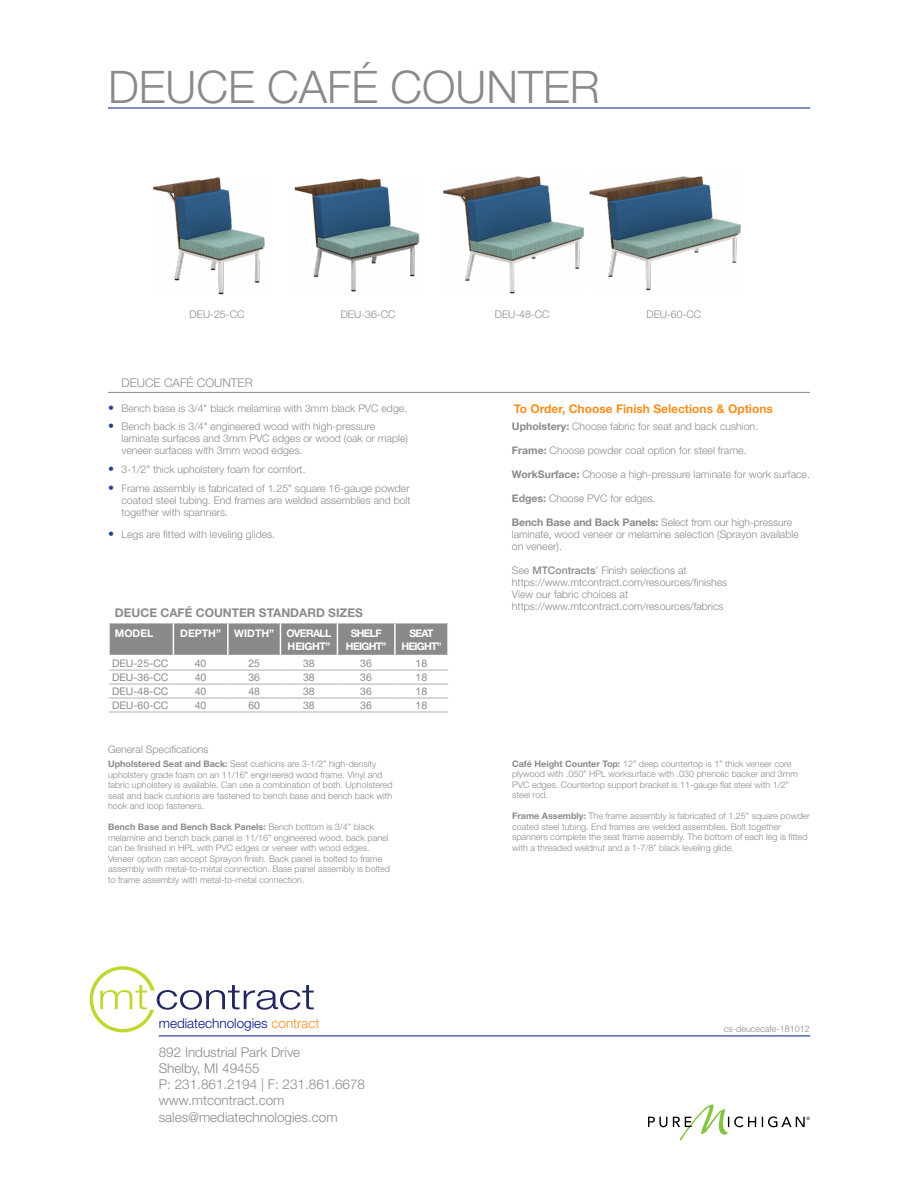
<style>
.page{position:relative;width:918px;height:1188px;background:#fff}
.page>*{position:absolute;margin:0;border:0;box-sizing:border-box;transform-origin:0 0}
.t1{font:300 45px "Helvetica Neue LT Std";color:#8a8a8d}
.t2{font:300 13.5px/16.2px "Helvetica Neue LT Std";color:#8a8a8d}
.t3{font:300 13.5px "Helvetica Neue LT Std";color:#001589}
.t4{font:700 12px "Helvetica Neue LT Std";color:#f78f1e}
.t5{font:700 12px "Helvetica Neue LT Std";color:#8a8a8d}
.t6{font:300 12px "Helvetica Neue LT Std";color:#8a8a8d}
.t7{font:300 10.5px/12px "Helvetica Neue LT Std";color:#8a8a8d}
.t8{font:10.5px "Helvetica Neue LT Std";color:#8a8a8d}
.t9{font:700 10.5px/12.6px "Helvetica Neue LT Std";letter-spacing:-.06em;color:#fff}
.t10{font:700 10.5px/12.6px "Helvetica Neue LT Std";letter-spacing:-.04em;color:#fff}
.t11{font:300 9px/10.5px "Helvetica Neue LT Std";color:#8a8a8d}
.t12{font:4.5px "Helvetica Neue";color:#000}
.s1{font-size:12px;color:#25408f}
.s2{font-weight:700}
.s3{color:#f78f1e}
.s4{font-weight:500}
</style>
<div class="page">
<svg style="left:90px;top:966px;width:224px;height:66px"></svg>
<hr style="left:108px;top:108px;width:702px;height:1px;background:#001589">
<svg style="left:648px;top:1104px;width:157px;height:36px"></svg>
<hr style="left:159px;top:1036px;width:651px;height:1px;background:#001589">
<hr style="left:108px;top:392px;width:702px;height:1px;background:#8a8a8d">
<img style="left:294px;top:178px;width:126px;height:114px">
<img style="left:152px;top:177px;width:113px;height:118px">
<img style="left:443px;top:176px;width:141px;height:118px">
<img style="left:590px;top:176px;width:151px;height:115px">
<svg style="left:110px;top:623px;width:337px;height:32px;background:#8c8c8f"></svg>
<hr style="left:173px;top:623px;width:1px;height:32px;background:#fff">
<hr style="left:227px;top:623px;width:2px;height:32px;background:#fff">
<hr style="left:280px;top:623px;width:1px;height:32px;background:#fff">
<hr style="left:337px;top:623px;width:1px;height:32px;background:#fff">
<hr style="left:394px;top:623px;width:2px;height:32px;background:#fff">
<hr style="left:109px;top:670px;width:64px;height:1px;background:#adafb2">
<hr style="left:173px;top:670px;width:55px;height:1px;background:#adafb2">
<hr style="left:228px;top:670px;width:52px;height:1px;background:#adafb2">
<hr style="left:280px;top:670px;width:57px;height:1px;background:#adafb2">
<hr style="left:337px;top:670px;width:58px;height:1px;background:#adafb2">
<hr style="left:395px;top:670px;width:53px;height:1px;background:#adafb2">
<hr style="left:109px;top:684px;width:64px;height:1px;background:#adafb2">
<hr style="left:173px;top:684px;width:55px;height:1px;background:#adafb2">
<hr style="left:228px;top:684px;width:52px;height:1px;background:#adafb2">
<hr style="left:280px;top:684px;width:57px;height:1px;background:#adafb2">
<hr style="left:337px;top:684px;width:58px;height:1px;background:#adafb2">
<hr style="left:395px;top:684px;width:53px;height:1px;background:#adafb2">
<hr style="left:109px;top:698px;width:64px;height:1px;background:#adafb2">
<hr style="left:173px;top:698px;width:55px;height:1px;background:#adafb2">
<hr style="left:228px;top:698px;width:52px;height:1px;background:#adafb2">
<hr style="left:280px;top:698px;width:57px;height:1px;background:#adafb2">
<hr style="left:337px;top:698px;width:58px;height:1px;background:#adafb2">
<hr style="left:395px;top:698px;width:53px;height:1px;background:#adafb2">
<hr style="left:109px;top:712px;width:64px;height:1px;background:#adafb2">
<hr style="left:173px;top:712px;width:55px;height:1px;background:#adafb2">
<hr style="left:228px;top:712px;width:52px;height:1px;background:#adafb2">
<hr style="left:280px;top:712px;width:57px;height:1px;background:#adafb2">
<hr style="left:337px;top:712px;width:58px;height:1px;background:#adafb2">
<hr style="left:395px;top:712px;width:53px;height:1px;background:#adafb2">
<h1 class="t1" style="left:108px;top:60px;width:493px">DEUCE CAFÉ COUNTER</h1>
<p class="t7" style="left:190px;top:308px;width:56px">DEU-25-CC</p>
<p class="t7" style="left:341px;top:308px;width:56px">DEU-36-CC</p>
<p class="t7" style="left:495px;top:308px;width:56px">DEU-48-CC</p>
<p class="t7" style="left:646px;top:308px;width:56px">DEU-60-CC</p>
<h3 class="t6" style="left:122px;top:375px;width:133px">DEUCE CAFÉ COUNTER</h3>
<p class="t7" style="left:108px;top:402px;width:301px"><span class="s1">•</span> Bench base is 3/4" black melamine with 3mm black PVC edge.</p>
<p class="t7" style="left:122px;top:420px;width:288px;text-indent:-14px"><span class="s1">•</span> Bench back is 3/4" engineered wood with high-pressure laminate surfaces and 3mm PVC edges or wood (oak or maple) veneer surfaces with 3mm wood edges.</p>
<p class="t7" style="left:108px;top:463px;width:199px"><span class="s1">•</span> 3-1/2" thick upholstery foam for comfort.</p>
<p class="t7" style="left:122px;top:482px;width:291px;text-align:justify;text-indent:-14px"><span class="s1">•</span> Frame assembly is fabricated of 1.25" square 16-gauge powder coated steel tubing. End frames are welded assemblies and bolt together with spanners.</p>
<p class="t7" style="left:108px;top:528px;width:169px"><span class="s1">•</span> Legs are fitted with leveling glides.</p>
<h3 class="t5" style="left:115px;top:606px;width:162px">DEUCE CAFÉ COUNTER Standard</h3>
<h3 class="t5" style="left:328px;top:606px;width:28px">Sizes</h3>
<p class="t9" style="left:115px;top:627px;width:40px">MODEL</p>
<p class="t9" style="left:180px;top:627px;width:16px">Dept</p>
<p class="t9" style="left:208px;top:627px;width:14px">h”</p>
<p class="t10" style="left:288px;top:627px;width:44px;text-indent:-53px">width” overall<br>Height”</p>
<p class="t9" style="left:346px;top:627px;width:42px;text-indent:5px">Shelf height”</p>
<p class="t9" style="left:401px;top:627px;width:42px;text-indent:8px">seat height”</p>
<p class="t8" style="left:112px;top:657px;width:58px">DEU-25-CC</p>
<p class="t8" style="left:195px;top:657px;width:13px">40</p>
<p class="t8" style="left:248px;top:657px;width:13px">25</p>
<p class="t8" style="left:303px;top:657px;width:13px">38</p>
<p class="t8" style="left:360px;top:657px;width:13px">36</p>
<p class="t8" style="left:416px;top:657px;width:13px">18</p>
<p class="t8" style="left:112px;top:671px;width:58px">DEU-36-CC</p>
<p class="t8" style="left:195px;top:671px;width:13px">40</p>
<p class="t8" style="left:248px;top:671px;width:13px">36</p>
<p class="t8" style="left:303px;top:671px;width:13px">38</p>
<p class="t8" style="left:360px;top:671px;width:13px">36</p>
<p class="t8" style="left:416px;top:671px;width:13px">18</p>
<p class="t8" style="left:112px;top:685px;width:58px">DEU-48-CC</p>
<p class="t8" style="left:195px;top:685px;width:13px">40</p>
<p class="t8" style="left:248px;top:685px;width:13px">48</p>
<p class="t8" style="left:303px;top:685px;width:13px">38</p>
<p class="t8" style="left:360px;top:685px;width:13px">36</p>
<p class="t8" style="left:416px;top:685px;width:13px">18</p>
<p class="t8" style="left:112px;top:699px;width:58px">DEU-60-CC</p>
<p class="t8" style="left:195px;top:699px;width:13px">40</p>
<p class="t8" style="left:248px;top:699px;width:13px">60</p>
<p class="t8" style="left:303px;top:699px;width:13px">38</p>
<p class="t8" style="left:360px;top:699px;width:13px">36</p>
<p class="t8" style="left:416px;top:699px;width:13px">18</p>
<p class="t7" style="left:108px;top:743px;width:102px">General Specifications</p>
<p class="t11" style="left:108px;top:758px;width:286px"><span class="s2">Upholstered Seat and Back:</span> Seat cushions are 3-1/2” high-density upholstery grade foam on an 11/16" engineered wood frame. Vinyl and fabric upholstery is available. Can use a combination of both. Upholstered seat and back cushions are fastened to bench base and bench back with hook and loop fasteners.</p>
<p class="t11" style="left:108px;top:821px;width:283px"><span class="s2">Bench Base and Bench Back Panels:</span> Bench bottom is 3/4” black melamine and bench back panel is 11/16” engineered wood. back panel can be finished in HPL with PVC edges or veneer with wood edges.<br>Veneer option can accept Sprayon finish. Back panel is bolted to frame assembly with metal-to-metal connection. Base panel assembly is bolted to frame assembly with metal-to-metal connection.</p>
<h2 class="t3" style="left:159px;top:1015px;width:162px">mediatechnologies <span class="s3">contract</span></h2>
<h2 class="t2" style="left:159px;top:1044px;width:208px">892 Industrial Park Drive<br>Shelby, MI 49455<br>P: 231.861.2194 | F: 231.861.6678 www.mtcontract.com sales@mediatechnologies.com</h2>
<h3 class="t4" style="left:514px;top:401px;width:261px">To Order, Choose Finish Selections &amp; Options</h3>
<p class="t7" style="left:512px;top:420px;width:248px"><span class="s2">Upholstery:</span> Choose fabric for seat and back cushion.</p>
<p class="t7" style="left:512px;top:444px;width:236px"><span class="s2">Frame:</span> Choose powder coat option for steel frame.</p>
<p class="t7" style="left:512px;top:468px;width:300px"><span class="s2">WorkSurface:</span> Choose a high-pressure laminate for work surface.</p>
<p class="t7" style="left:512px;top:492px;width:145px"><span class="s2">Edges:</span> Choose PVC for edges.</p>
<p class="t7" style="left:512px;top:516px;width:288px"><span class="s2">Bench Base and Back Panels:</span> Select from our high-pressure laminate, wood veneer or melamine selection (Sprayon available on veneer).</p>
<p class="t7" style="left:512px;top:564px;width:217px">See <span class="s4">MTContracts</span>’ Finish selections at https://www.mtcontract.com/resources/finishes View our fabric choices at https://www.mtcontract.com/resources/fabrics</p>
<p class="t11" style="left:512px;top:758px;width:287px"><span class="s2">Café Height Counter Top:</span> 12” deep countertop is 1” thick veneer core plywood with .050” HPL worksurface with .030 phenolic backer and 3mm PVC edges. Countertop support bracket is 11-gauge flat steel with 1/2” steel rod.</p>
<p class="t11" style="left:512px;top:810px;width:299px"><span class="s2">Frame Assembly:</span> The frame assembly is fabricated of 1.25” square powder coated steel tubing. End frames are welded assemblies. Bolt together spanners complete the seat frame assembly. The bottom of each leg is fitted with a threaded weldnut and a 1-7/8” black leveling glide.</p>
<p class="t11" style="left:724px;top:1023px;width:88px">cs-deucecafe-181012</p>
<p class="t12" style="left:806px;top:1116px;width:5px">®</p>
</div>
